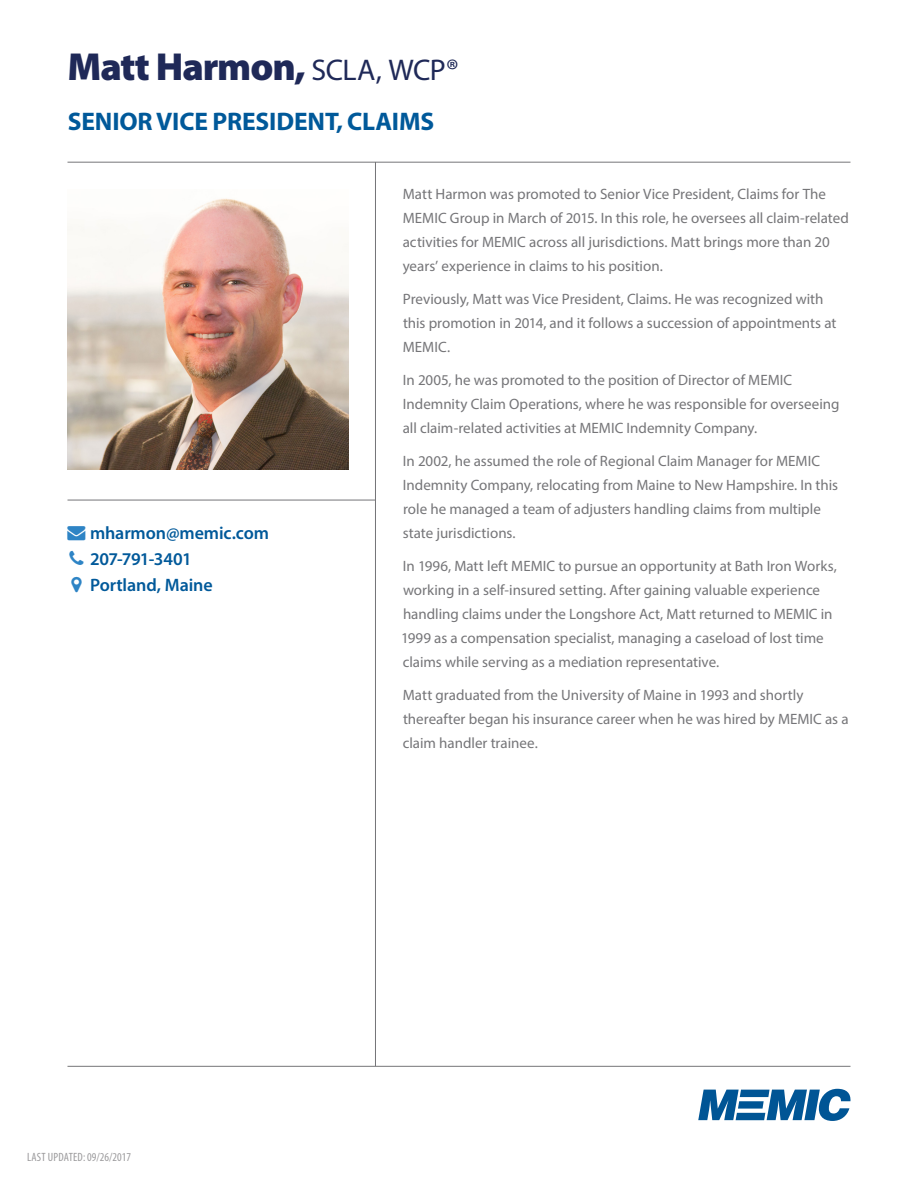
<style>
.page{position:relative;width:918px;height:1188px;background:#fff}
.page>*{position:absolute;margin:0;border:0;box-sizing:border-box;transform-origin:0 0}
.EB_name{font:900 39.3px "Myriad Pro";letter-spacing:-.03em;color:#1f2958}
.EB_title{font:700 25.5px "Myriad Pro";letter-spacing:-.005em;color:#00599a}
.EB_sidebar_info{font:600 18px "Myriad Pro";letter-spacing:-.005em;color:#00599a}
.EB_sidebar_info_top{font:600 18px "Myriad Pro";letter-spacing:-.005em;color:#00599a}
.EB_body{font:15px/24px "Myriad Pro";color:#757578}
.EB_date_modified{font:condensed 12px "Myriad Pro";letter-spacing:.01em;color:#9c9b9d}
.s1{font-weight:400;font-size:30px}
.s2{color:#2e84c5}
</style>
<div class="page">
<svg style="left:698px;top:1089px;width:152px;height:32px"></svg>
<hr style="left:68px;top:1066px;width:782px;height:1px;background:#757578">
<hr style="left:68px;top:162px;width:782px;height:1px;background:#757578">
<hr style="left:375px;top:162px;width:1px;height:904px;background:#757578">
<img style="left:68px;top:198px;width:280px;height:272px">
<hr style="left:68px;top:500px;width:308px;height:1px;background:#757578">
<p class="EB_name" style="left:68px;top:41px;width:393px">Matt Harmon, <span class="s1">SCLA, WCP</span><span class="s1">®</span></p>
<p class="EB_title" style="left:68px;top:105px;width:368px">SENIOR VICE PRESIDENT, CLAIMS</p>
<p class="EB_sidebar_info_top" style="left:68px;top:522px;width:203px"><span class="s2">→</span> mharmon@memic.com</p>
<p class="EB_sidebar_info" style="left:90px;top:548px;width:103px">207-791-3401</p>
<p class="EB_sidebar_info" style="left:90px;top:574px;width:124px">Portland, Maine</p>
<p class="EB_body" style="left:403px;top:182px;width:448px">Matt Harmon was promoted to Senior Vice President, Claims for The MEMIC Group in March of 2015. In this role, he oversees all claim-related activities for MEMIC across all jurisdictions. Matt brings more than 20 years’ experience in claims to his position.</p>
<p class="EB_body" style="left:403px;top:287px;width:435px">Previously, Matt was Vice President, Claims. He was recognized with this promotion in 2014, and it follows a succession of appointments at<br>MEMIC.</p>
<p class="EB_body" style="left:403px;top:368px;width:438px">In 2005, he was promoted to the position of Director of MEMIC<br>Indemnity Claim Operations, where he was responsible for overseeing all claim-related activities at MEMIC Indemnity Company.</p>
<p class="EB_body" style="left:403px;top:449px;width:437px">In 2002, he assumed the role of Regional Claim Manager for MEMIC Indemnity Company, relocating from Maine to New Hampshire. In this role he managed a team of adjusters handling claims from multiple state jurisdictions.</p>
<p class="EB_body" style="left:401px;top:554px;width:437px">In 1996, Matt left MEMIC to pursue an opportunity at Bath Iron Works, working in a self-insured setting. After gaining valuable experience handling claims under the Longshore Act, Matt returned to MEMIC in 1999 as a compensation specialist, managing a caseload of lost time claims while serving as a mediation representative.</p>
<p class="EB_body" style="left:403px;top:683px;width:447px">Matt graduated from the University of Maine in 1993 and shortly thereafter began his insurance career when he was hired by MEMIC as a claim handler trainee.</p>
<p class="EB_date_modified" style="left:27px;top:1150px;width:105px">LAST UPDATED: 09/26/2017</p>
</div>
